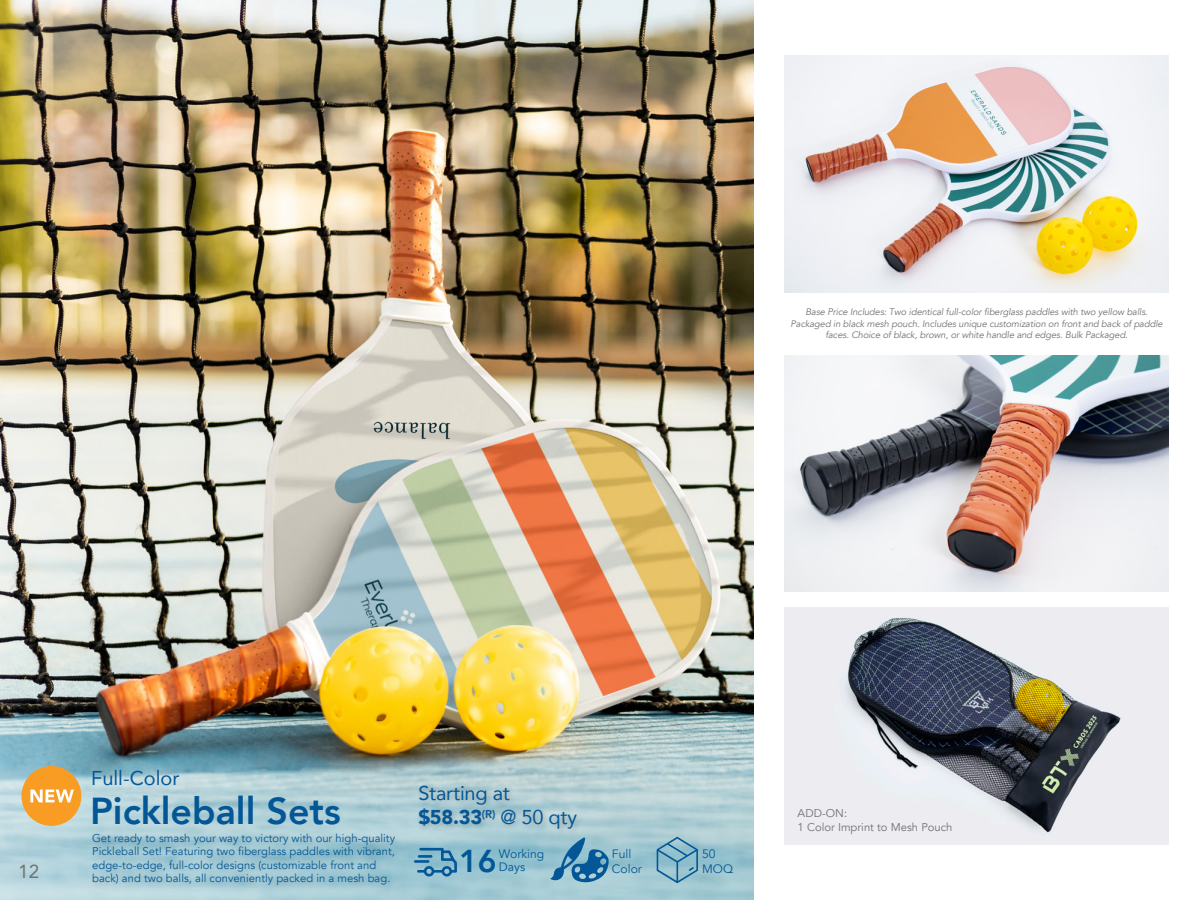
<style>
.page{position:relative;width:1200px;height:900px;background:#fff}
.page>*{position:absolute;margin:0;border:0;box-sizing:border-box;transform-origin:0 0}
.t1{font:800 37.5px "Avenir";color:#035796}
.t2{font:800 31.56px "Avenir";color:#035796}
.t3{font:20px/24px "Avenir";color:#035796}
.t4{font:18.75px "Avenir";color:#717271}
.t5{font:12.19px/14.6px "Avenir";color:#035796}
.t6{font:11.25px/13.5px "Avenir";color:#035796}
.t7{font:11.25px/13.5px "Avenir";color:#717271}
.t8{font:italic 9.38px/11.2px "Avenir";letter-spacing:-.01em;color:#717271;text-align:center}
.s1{font-weight:900}
</style>
<div class="page">
<img style="left:0;top:0;width:753px;height:900px">
<img style="left:412px;top:777px;width:191px;height:66px">
<img style="left:86px;top:826px;width:327px;height:74px">
<div style="left:21px;top:766px;width:60px;height:60px;background:#f89c23;border-radius:50%"></div>
<svg style="left:30px;top:790px;width:44px;height:12px"></svg>
<svg style="left:657px;top:837px;width:41px;height:46px;background:#7dafc3"></svg>
<svg style="left:414px;top:848px;width:43px;height:29px"></svg>
<svg style="left:550px;top:837px;width:59px;height:47px;background:#649dbb"></svg>
<img style="left:785px;top:56px;width:384px;height:236px">
<img style="left:785px;top:608px;width:384px;height:236px">
<img style="left:785px;top:355px;width:384px;height:236px">
<p class="t8" style="left:791px;top:307px;width:374px">Base Price Includes: Two identical full-color fiberglass paddles with two yellow balls.<br>Packaged in black mesh pouch. Includes unique customization on front and back of paddle faces. Choice of black, brown, or white handle and edges. Bulk Packaged.</p>
<p class="t4" style="left:18px;top:858px;width:22px">12</p>
<p class="t3" style="left:91px;top:765px;width:90px">Full-Color</p>
<p class="t1" style="left:90px;top:781px;width:252px">Pickleball Sets</p>
<p class="t6" style="left:92px;top:832px;width:304px">Get ready to smash your way to victory with our high-quality Pickleball Set! Featuring two fiberglass paddles with vibrant, edge-to-edge, full-color designs (customizable front and back) and two balls, all conveniently packed in a mesh bag.</p>
<p class="t3" style="left:418px;top:781px;width:160px">Starting at <span class="s1">$58.33</span><sup>(R)</sup> @ 50 qty</p>
<p class="t5" style="left:499px;top:848px;width:47px;line-height:13px">Working<br>Days</p>
<p class="t5" style="left:612px;top:847px;width:31px">Full<br>Color</p>
<p class="t2" style="left:459px;top:837px;width:39px">16</p>
<p class="t5" style="left:702px;top:847px;width:33px">50<br>MOQ</p>
<p class="t7" style="left:798px;top:807px;width:156px">ADD-ON:<br>1 Color Imprint to Mesh Pouch</p>
</div>
